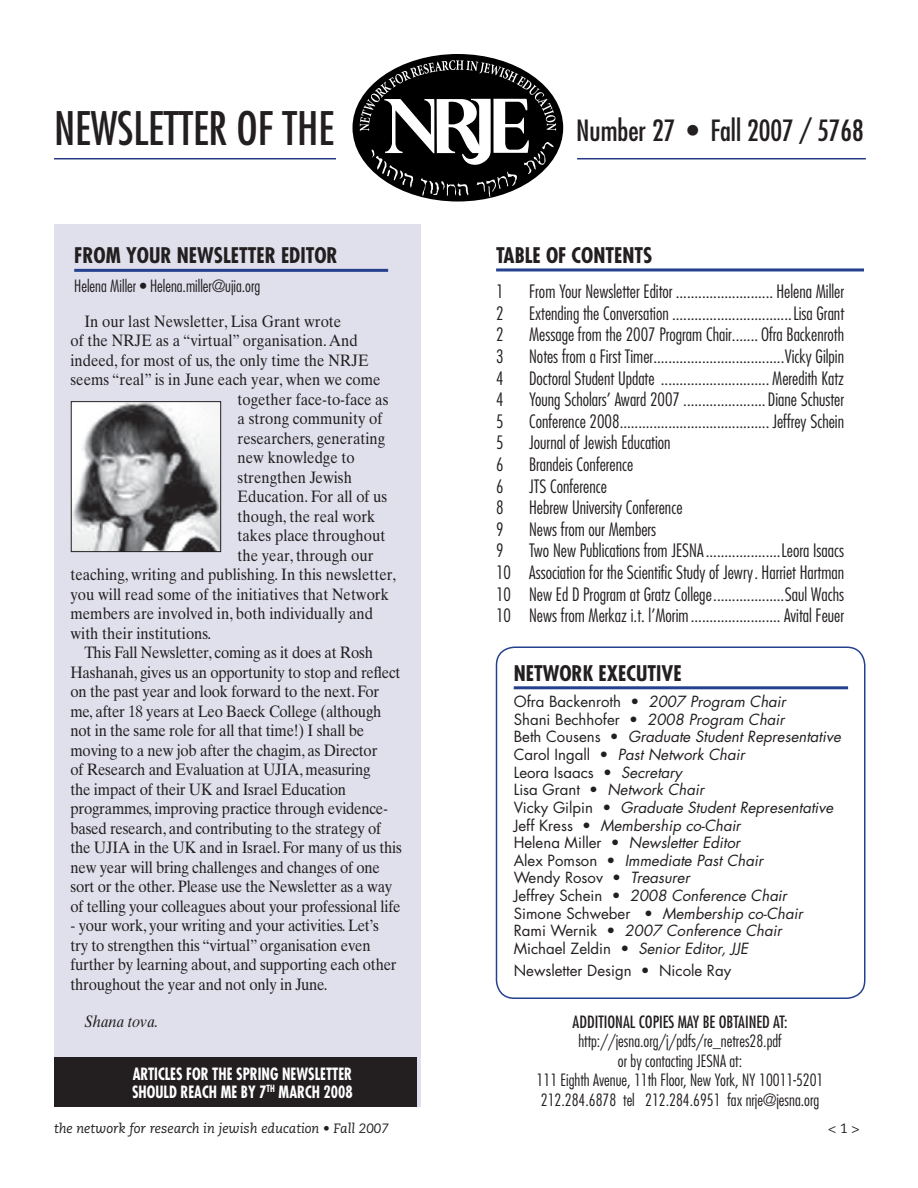
<style>
.page{position:relative;width:918px;height:1188px;background:#fff}
.page>*{position:absolute;margin:0;border:0;box-sizing:border-box;transform-origin:0 0}
.t1{font:condensed 45px "Futura";color:#231f20}
.t2{font:condensed 28.5px "Futura";color:#231f20}
.t3{font:700 condensed 21px "Futura";color:#231f20}
.t4{font:300 condensed 18px/21.6px "Futura";color:#231f20;text-align:justify}
.t5{font:16.5px/19.5px "Times Ten";letter-spacing:-.015em;color:#231f20;scale:.9 1}
.t6{font:300 condensed 16.5px/19.5px "Futura";color:#231f20;text-align:center}
.t7{font:700 condensed 16.5px/18px "Futura";color:#fff;scale:.9 1}
.t8{font:condensed 16.5px "Futura";color:#231f20}
.t9{font:italic 16.5px "Times Ten";color:#231f20;scale:.9 1}
.t10{font:italic 15px/17.7px "Futura";color:#231f20}
.t11{font:15px "Futura";color:#231f20}
.t12{font:italic 13.5px "Caecilia";color:#231f20}
.t13{font:13.5px "Caecilia";color:#231f20}
.s1{font-style:normal}
</style>
<div class="page">
<div style="left:54px;top:224px;width:366px;height:883px;background:#e0e0ed"></div>
<hr style="left:54px;top:158px;width:282px;height:1px;background:#263982">
<div style="left:352px;top:54px;width:211px;height:148px;background:#000;border-radius:50%"></div>
<svg style="left:360px;top:60px;width:196px;height:137px"></svg>
<hr style="left:577px;top:158px;width:289px;height:1px;background:#263982">
<img style="left:73px;top:403px;width:146px;height:147px">
<div style="left:71px;top:401px;width:150px;height:151px;border:1px solid #231f20"></div>
<hr style="left:74px;top:269px;width:314px;height:3px;background:#25408e">
<hr style="left:496px;top:268px;width:368px;height:3px;background:#25408e">
<hr style="left:514px;top:686px;width:334px;height:3px;background:#25408e">
<div style="left:496px;top:646px;width:370px;height:353px;border:2px solid #25408e;border-radius:18px"></div>
<div style="left:54px;top:1058px;width:363px;height:49px;background:#231f20"></div>
<h1 class="t1" style="left:54px;top:107px;width:282px">NEWSLETTER OF THE</h1>
<h2 class="t2" style="left:576px;top:117px;width:289px">Number 27 • Fall 2007 / 5768</h2>
<p class="t3" style="left:74px;top:247px;width:265px">FROM YOUR NEWSLETTER EDITOR</p>
<p class="t6" style="left:74px;top:277px;width:188px">Helena Miller • Helena.miller@ujia.org</p>
<p class="t5" style="left:85px;top:313px;width:287px">In our last Newsletter, Lisa Grant wrote</p>
<p class="t5" style="left:71px;top:332px;width:321px">of the NRJE as a “virtual” organisation. And</p>
<p class="t5" style="left:71px;top:352px;width:333px">indeed, for most of us, the only time the NRJE</p>
<p class="t5" style="left:71px;top:371px;width:346px">seems “real” is in June each year, when we come</p>
<p class="t5" style="left:238px;top:391px;width:169px">together face-to-face as</p>
<p class="t5" style="left:238px;top:410px;width:162px">a strong community of</p>
<p class="t5" style="left:238px;top:430px;width:166px">researchers, generating</p>
<p class="t5" style="left:238px;top:449px;width:132px">new knowledge to</p>
<p class="t5" style="left:238px;top:469px;width:129px">strengthen Jewish</p>
<p class="t5" style="left:238px;top:488px;width:168px">Education. For all of us</p>
<p class="t5" style="left:238px;top:508px;width:155px">though, the real work</p>
<p class="t5" style="left:238px;top:527px;width:166px">takes place throughout</p>
<p class="t5" style="left:238px;top:547px;width:153px">the year, through our</p>
<p class="t5" style="left:71px;top:566px;width:363px">teaching, writing and publishing. In this newsletter,</p>
<p class="t5" style="left:71px;top:586px;width:355px">you will read some of the initiatives that Network</p>
<p class="t5" style="left:71px;top:605px;width:338px">members are involved in, both individually and</p>
<p class="t5" style="left:71px;top:625px;width:158px">with their institutions.</p>
<p class="t5" style="left:85px;top:644px;width:322px">This Fall Newsletter, coming as it does at Rosh</p>
<p class="t5" style="left:71px;top:664px;width:368px">Hashanah, gives us an opportunity to stop and reflect</p>
<p class="t5" style="left:71px;top:683px;width:345px">on the past year and look forward to the next. For</p>
<p class="t5" style="left:71px;top:703px;width:347px">me, after 18 years at Leo Baeck College (although</p>
<p class="t5" style="left:71px;top:722px;width:328px">not in the same role for all that time!) I shall be</p>
<p class="t5" style="left:71px;top:742px;width:343px">moving to a new job after the chagim, as Director</p>
<p class="t5" style="left:71px;top:761px;width:335px">of Research and Evaluation at UJIA, measuring</p>
<p class="t5" style="left:71px;top:781px;width:308px">the impact of their UK and Israel Education</p>
<p class="t5" style="left:71px;top:800px;width:354px">programmes, improving practice through evidence-</p>
<p class="t5" style="left:71px;top:820px;width:347px">based research, and contributing to the strategy of</p>
<p class="t5" style="left:71px;top:839px;width:370px">the UJIA in the UK and in Israel. For many of us this</p>
<p class="t5" style="left:71px;top:859px;width:345px">new year will bring challenges and changes of one</p>
<p class="t5" style="left:71px;top:878px;width:359px">sort or the other. Please use the Newsletter as a way</p>
<p class="t5" style="left:71px;top:898px;width:368px">of telling your colleagues about your professional life</p>
<p class="t5" style="left:71px;top:917px;width:364px">- your work, your writing and your activities. Let’s try to strengthen this “virtual” organisation even further by learning about, and supporting each other throughout the year and not only in June.</p>
<p class="t9" style="left:85px;top:1015px;width:84px">Shana tova.</p>
<p class="t7" style="left:132px;top:1066px;width:247px">ARTICLES FOR THE SPRING NEWSLETTER<br>SHOULD REACH ME BY 7<sup>TH</sup> MARCH 2008</p>
<p class="t3" style="left:496px;top:246px;width:158px">TABLE OF CONTENTS</p>
<p class="t4" style="left:496px;top:282px;width:9px">1</p>
<p class="t4" style="left:529px;top:282px;width:317px">From Your Newsletter Editor .......................... Helena Miller</p>
<p class="t4" style="left:496px;top:304px;width:9px">2</p>
<p class="t4" style="left:529px;top:304px;width:316px">Extending the Conversation ................................Lisa Grant</p>
<p class="t4" style="left:496px;top:325px;width:9px">2</p>
<p class="t4" style="left:529px;top:325px;width:317px">Message from the 2007 Program Chair ....... Ofra Backenroth</p>
<p class="t4" style="left:496px;top:347px;width:9px">3</p>
<p class="t4" style="left:529px;top:347px;width:316px">Notes from a First Timer ...................................Vicky Gilpin</p>
<p class="t4" style="left:496px;top:368px;width:9px">4</p>
<p class="t4" style="left:529px;top:368px;width:316px">Doctoral Student Update ............................. Meredith Katz</p>
<p class="t4" style="left:496px;top:390px;width:9px">4</p>
<p class="t4" style="left:529px;top:390px;width:317px">Young Scholars’ Award 2007 ...................... Diane Schuster</p>
<p class="t4" style="left:496px;top:412px;width:9px">5</p>
<p class="t4" style="left:529px;top:412px;width:316px">Conference 2008 ........................................ Jeffrey Schein</p>
<p class="t4" style="left:496px;top:433px;width:9px">5</p>
<p class="t4" style="left:529px;top:433px;width:143px">Journal of Jewish Education</p>
<p class="t4" style="left:496px;top:455px;width:9px">6</p>
<p class="t4" style="left:529px;top:455px;width:106px">Brandeis Conference</p>
<p class="t4" style="left:496px;top:476px;width:9px">6</p>
<p class="t4" style="left:529px;top:476px;width:79px">JTS Conference</p>
<p class="t4" style="left:496px;top:498px;width:9px">8</p>
<p class="t4" style="left:529px;top:498px;width:155px">Hebrew University Conference</p>
<p class="t4" style="left:496px;top:520px;width:9px">9</p>
<p class="t4" style="left:529px;top:520px;width:129px">News from our Members</p>
<p class="t4" style="left:496px;top:541px;width:9px">9</p>
<p class="t4" style="left:496px;top:541px;width:350px;text-indent:33px">Two New Publications from JESNA ....................Leora Isaacs 10 Association for the Scientific Study of Jewry . Harriet Hartman 10 New Ed D Program at Gratz College ...................Saul Wachs 10 News from Merkaz i.t. l’Morim ........................ Avital Feuer</p>
<p class="t3" style="left:514px;top:664px;width:169px">NETWORK EXECUTIVE</p>
<p class="t10" style="left:514px;top:694px;width:329px"><span class="s1">Ofra Backenroth •</span> 2007 Program Chair<br><span class="s1">Shani Bechhofer •</span> 2008 Program Chair<br><span class="s1">Beth Cousens •</span> Graduate Student Representative <span class="s1">Carol Ingall •</span> Past Network Chair<br><span class="s1">Leora Isaacs •</span> Secretary<br><span class="s1">Lisa Grant •</span> Network Chair<br><span class="s1">Vicky Gilpin •</span> Graduate Student Representative <span class="s1">Jeff Kress •</span> Membership co-Chair<br><span class="s1">Helena Miller •</span> Newsletter Editor<br><span class="s1">Alex Pomson •</span> Immediate Past Chair<br><span class="s1">Wendy Rosov •</span> Treasurer<br><span class="s1">Jeffrey Schein •</span> 2008 Conference Chair<br><span class="s1">Simone Schweber •</span> Membership co-Chair<br><span class="s1">Rami Wernik •</span> 2007 Conference Chair<br><span class="s1">Michael Zeldin •</span> Senior Editor, JJE</p>
<p class="t11" style="left:514px;top:964px;width:219px">Newsletter Design • Nicole Ray</p>
<p class="t8" style="left:573px;top:1014px;width:217px">ADDITIONAL COPIES MAY BE OBTAINED AT:</p>
<p class="t6" style="left:537px;top:1033px;width:288px">http://jesna.org/j/pdfs/re_netres28.pdf<br>or by contacting JESNA at:<br>111 Eighth Avenue, 11th Floor, New York, NY 10011-5201<br>212.284.6878 tel 212.284.6951 fax nrje@jesna.org</p>
<p class="t12" style="left:54px;top:1123px;width:336px">the network for research in jewish education • Fall 2007</p>
<p class="t13" style="left:828px;top:1123px;width:33px">&lt; 1 &gt;</p>
</div>
